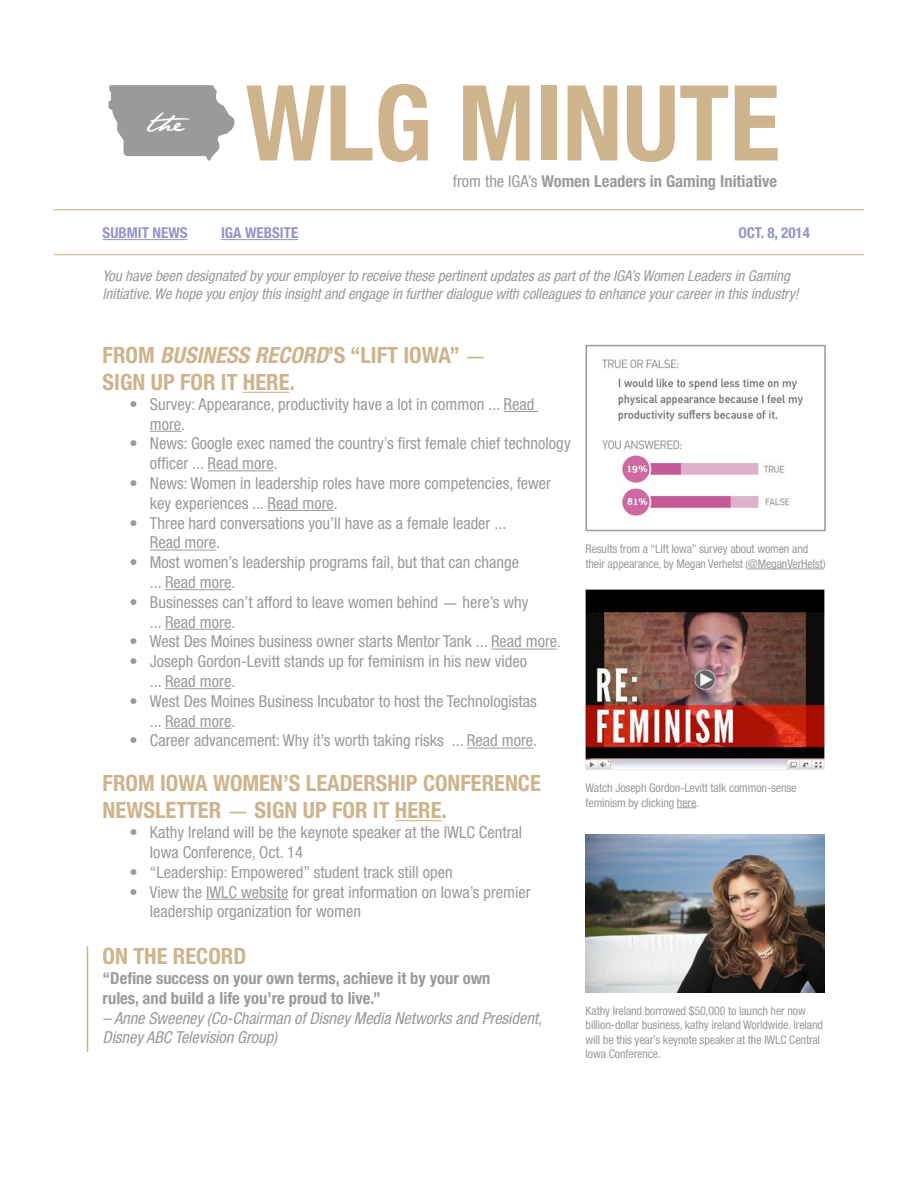
<style>
.page{position:relative;width:918px;height:1188px;background:#fff}
.page>*{position:absolute;margin:0;border:0;box-sizing:border-box;transform-origin:0 0}
.t1{font:700 condensed 105px "Helvetica Neue LT Std";color:#cdb48c}
.t2{font:27px "Jane Austen";color:#fff}
.t3{font:700 condensed 22.5px/27px "Helvetica Neue LT Std";color:#cdb48c}
.t4{font:condensed 16.5px/19.8px "Helvetica Neue LT Std";color:#999b9a}
.t5{font:700 condensed 16.5px/19.8px "Helvetica Neue LT Std";color:#999b9a}
.t6{font:italic condensed 16.5px/19.8px "Helvetica Neue LT Std";letter-spacing:-.005em;color:#999b9a}
.t7{font:italic condensed 15px/18px "Helvetica Neue LT Std";letter-spacing:-.005em;color:#999b9a}
.t8{font:700 condensed 15px "Helvetica Neue LT Std";color:#9295ca}
.t9{font:condensed 12px/14.4px "Helvetica Neue LT Std";letter-spacing:-.01em;color:#999b9a}
.s1{font-weight:400}
.s2{font-style:italic}
.s3{font-family:"Futura";font-weight:400;font-stretch:normal}
.s4{font-family:"Futura";font-stretch:normal}
</style>
<div class="page">
<hr style="left:54px;top:209px;width:810px;height:1px;background:#cdb48c">
<hr style="left:54px;top:254px;width:810px;height:1px;background:#cdb48c">
<hr style="left:103px;top:239px;width:85px;height:1px;background:#9295ca">
<hr style="left:221px;top:239px;width:77px;height:1px;background:#9295ca">
<hr style="left:243px;top:392px;width:47px;height:1px;background:#cdb48c">
<hr style="left:504px;top:411px;width:34px;height:1px;background:#999b9a">
<hr style="left:150px;top:431px;width:31px;height:1px;background:#999b9a">
<hr style="left:208px;top:470px;width:66px;height:1px;background:#999b9a">
<hr style="left:268px;top:510px;width:66px;height:1px;background:#999b9a">
<hr style="left:150px;top:550px;width:66px;height:1px;background:#999b9a">
<hr style="left:165px;top:589px;width:66px;height:1px;background:#999b9a">
<hr style="left:165px;top:629px;width:66px;height:1px;background:#999b9a">
<hr style="left:491px;top:649px;width:66px;height:1px;background:#999b9a">
<hr style="left:165px;top:688px;width:66px;height:1px;background:#999b9a">
<hr style="left:165px;top:728px;width:66px;height:1px;background:#999b9a">
<hr style="left:467px;top:748px;width:66px;height:1px;background:#999b9a">
<hr style="left:395px;top:820px;width:47px;height:1px;background:#cdb48c">
<hr style="left:206px;top:899px;width:82px;height:1px;background:#999b9a">
<svg style="left:109px;top:85px;width:126px;height:76px"></svg>
<img style="left:602px;top:359px;width:201px;height:157px">
<div style="left:586px;top:345px;width:240px;height:186px;border:2px solid #999b9a"></div>
<hr style="left:748px;top:569px;width:75px;height:1px;background:#999b9a">
<img style="left:585px;top:590px;width:240px;height:180px">
<svg style="left:677px;top:807px;width:19px;height:1px"></svg>
<img style="left:585px;top:834px;width:240px;height:158px">
<hr style="left:87px;top:946px;width:1px;height:106px;background:#cdb48c">
<h2 class="t2" style="left:147px;top:106px;width:45px">th e</h2>
<h1 class="t1" style="left:246px;top:60px;width:536px">WLG Minute</h1>
<p class="t5" style="left:453px;top:171px;width:326px"><span class="s1">from the IGA’s</span> Women Leaders in Gaming Initiative</p>
<p class="t8" style="left:103px;top:224px;width:86px">submit news</p>
<p class="t7" style="left:103px;top:267px;width:698px">You have been designated by your employer to receive these pertinent updates as part of the IGA’s Women Leaders in Gaming<br>Initiative. We hope you enjoy this insight and engage in further dialogue with colleagues to enhance your career in this industry!</p>
<p class="t8" style="left:221px;top:224px;width:79px">IGA Website</p>
<p class="t8" style="left:738px;top:224px;width:73px">OCT. 8, 2014</p>
<h3 class="t3" style="left:103px;top:341px;width:386px">From <span class="s2">BUSINESS RECORD</span>’s “Lif t Iowa” <span class="s3">—<br></span>Sign up for it Here.</h3>
<p class="t4" style="left:150px;top:394px;width:386px;text-indent:-20px">• Survey: Appearance, productivity have a lot in common ... Read more.</p>
<p class="t4" style="left:150px;top:434px;width:422px;text-indent:-20px">• News: Google exec named the country’s first female chief technology officer ... Read more.</p>
<p class="t4" style="left:150px;top:473px;width:403px;text-indent:-20px">• News: Women in leadership roles have more competencies, fewer key experiences ... Read more.</p>
<p class="t4" style="left:150px;top:513px;width:358px;text-indent:-20px">• Three hard conversations you’ll have as a female leader ...<br>Read more.</p>
<p class="t4" style="left:150px;top:552px;width:371px;text-indent:-20px">• Most women’s leadership programs fail, but that can change ... Read more.</p>
<p class="t4" style="left:150px;top:592px;width:380px;text-indent:-20px">• Businesses can’t afford to leave women behind <span class="s4">—</span> here’s why ... Read more.</p>
<p class="t4" style="left:130px;top:632px;width:433px">• West Des Moines business owner starts Mentor Tank ... Read more.</p>
<p class="t4" style="left:150px;top:651px;width:379px;text-indent:-20px">• Joseph Gordon-Levitt stands up for feminism in his new video ... Read more.</p>
<p class="t4" style="left:150px;top:691px;width:389px;text-indent:-20px">• West Des Moines Business Incubator to host the Technologistas ... Read more.</p>
<p class="t4" style="left:130px;top:731px;width:409px">• Career advancement: Why it’s worth taking risks ... Read more.</p>
<h3 class="t3" style="left:103px;top:770px;width:440px">From Iowa Women’s Leadership Conference<br>Newsletter <span class="s3">—</span> Sign Up For it Here.</h3>
<p class="t4" style="left:150px;top:822px;width:374px;text-indent:-20px">• Kathy Ireland will be the keynote speaker at the IWLC Central<br>Iowa Conference, Oct. 14</p>
<p class="t4" style="left:130px;top:862px;width:325px">• “Leadership: Empowered” student track still open</p>
<p class="t4" style="left:150px;top:882px;width:382px;text-indent:-20px">• View the IWLC website for great information on Iowa’s premier leadership organization for women</p>
<h3 class="t3" style="left:103px;top:942px;width:145px">ON the Record</h3>
<p class="t5" style="left:103px;top:968px;width:389px">“Define success on your own terms, achieve it by your own rules, and build a life you’re proud to live.”</p>
<p class="t6" style="left:103px;top:1008px;width:441px">– Anne Sweeney (Co-Chairman of Disney Media Networks and President,<br>Disney ABC Television Group)</p>
<p class="t9" style="left:586px;top:542px;width:242px">Results from a “Lift Iowa” survey about women and their appearance, by Megan Verhelst (@MeganVerHelst)</p>
<p class="t9" style="left:586px;top:781px;width:213px">Watch Joseph Gordon-Levitt talk common-sense feminism by clicking here.</p>
<p class="t9" style="left:586px;top:1003px;width:239px">Kathy Ireland borrowed $50,000 to launch her now billion-dollar business, kathy ireland Worldwide. Ireland will be this year’s keynote speaker at the IWLC Central Iowa Conference.</p>
</div>
